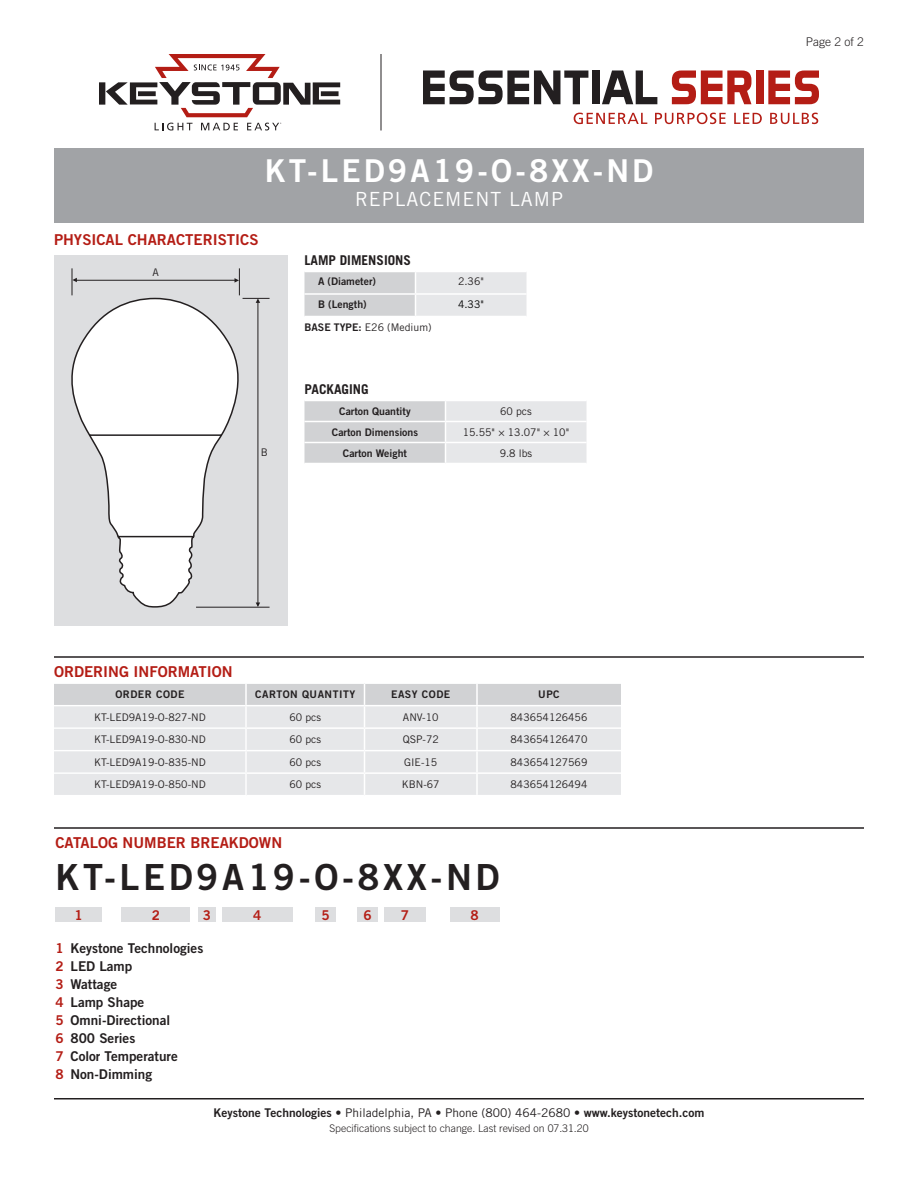
<style>
.page{position:relative;width:918px;height:1188px;background:#fff}
.page>*{position:absolute;margin:0;border:0;box-sizing:border-box;transform-origin:0 0}
.CatalogNumber{font:36px "Trade Gothic LT Std Bd 2";letter-spacing:.1em;color:#231f20}
.t1{font:31.5px "Trade Gothic LT Std Bd 2";letter-spacing:.1em;color:#fff}
.SubTitle{font:19.5px "Trade Gothic LT Std";letter-spacing:.05em;color:#fff}
.Heading_01{font:15px "Trade Gothic LT Std Bd 2";color:#b41d15}
.Catalog_Key{font:13.5px "Trade Gothic LT Std Bd 2";color:#231f20}
.Heading_02{font:700 13.5px "Trade Gothic LT Std";color:#231f20}
.Catalog_BarNumber{font:13.5px "Trade Gothic LT Std Bd 2";color:#b41d15}
.t2{font:12px "Trade Gothic LT Std Bd 2";color:#231f20}
.Page{font:300 12px "Trade Gothic LT Std";color:#231f20}
.Table_Text{font:10.5px "Trade Gothic LT Std";color:#231f20}
.Table_Header{font:10.5px "Trade Gothic LT Std Bd 2";color:#231f20}
.Rev{font:300 10.5px "Trade Gothic LT Std";color:#231f20}
.Table_Header_Caps{font:10.5px "Trade Gothic LT Std Bd 2";letter-spacing:.05em;color:#231f20}
.Table_Text_Left{font:10.5px "Trade Gothic LT Std";color:#231f20}
.Table_Text-2{font:10.5px "Trade Gothic LT Std";color:#000}
.Art_Callout{font:10.5px "Trade Gothic LT Std";color:#231f20}
.s1{font-family:"Trade Gothic LT Std Bd 2"}
.s2{color:#b41d15}
.s3{font-family:"Trade Gothic LT Std"}
</style>
<div class="page">
<hr style="left:54px;top:1098px;width:810px;height:2px;background:#231f20">
<hr style="left:54px;top:656px;width:810px;height:2px;background:#231f20">
<hr style="left:54px;top:827px;width:810px;height:2px;background:#231f20">
<div style="left:56px;top:908px;width:46px;height:14px;background:#dddee0"></div>
<div style="left:122px;top:908px;width:68px;height:14px;background:#dddee0"></div>
<div style="left:198px;top:908px;width:18px;height:14px;background:#dddee0"></div>
<div style="left:222px;top:908px;width:70px;height:14px;background:#dddee0"></div>
<div style="left:357px;top:908px;width:21px;height:14px;background:#dddee0"></div>
<div style="left:315px;top:908px;width:21px;height:14px;background:#dddee0"></div>
<div style="left:384px;top:908px;width:42px;height:14px;background:#dddee0"></div>
<div style="left:450px;top:908px;width:50px;height:14px;background:#dddee0"></div>
<div style="left:54px;top:148px;width:810px;height:75px;background:#a1a3a6"></div>
<svg style="left:304px;top:401px;width:282px;height:62px;background:#dddee0"></svg>
<svg style="left:304px;top:272px;width:222px;height:44px;background:#dddee0"></svg>
<hr style="left:381px;top:54px;width:1px;height:76px;background:#231f20">
<svg style="left:99px;top:54px;width:241px;height:63px"></svg>
<svg style="left:155px;top:123px;width:38px;height:7px"></svg>
<svg style="left:201px;top:123px;width:37px;height:7px"></svg>
<svg style="left:247px;top:123px;width:34px;height:7px"></svg>
<svg style="left:423px;top:70px;width:165px;height:34px"></svg>
<div style="left:592px;top:70px;width:8px;height:34px;background:#231f20"></div>
<svg style="left:602px;top:70px;width:55px;height:34px"></svg>
<svg style="left:672px;top:70px;width:79px;height:34px"></svg>
<div style="left:756px;top:70px;width:8px;height:34px;background:#b41d15"></div>
<svg style="left:768px;top:70px;width:51px;height:34px"></svg>
<svg style="left:574px;top:113px;width:73px;height:11px"></svg>
<svg style="left:655px;top:113px;width:71px;height:11px"></svg>
<svg style="left:734px;top:113px;width:28px;height:11px"></svg>
<svg style="left:770px;top:113px;width:48px;height:11px"></svg>
<div style="left:54px;top:255px;width:234px;height:371px;background:#dddee0"></div>
<hr style="left:258px;top:302px;width:1px;height:303px;background:#231f20">
<hr style="left:196px;top:607px;width:74px;height:1px;background:#231f20">
<svg style="left:256px;top:602px;width:4px;height:5px"></svg>
<svg style="left:235px;top:268px;width:35px;height:35px"></svg>
<hr style="left:76px;top:280px;width:159px;height:1px;background:#231f20">
<svg style="left:72px;top:268px;width:5px;height:27px"></svg>
<svg style="left:54px;top:683px;width:567px;height:112px;background:#e3e4e6"></svg>
<hr style="left:476px;top:774px;width:2px;height:21px;background:#fff">
<svg style="left:71px;top:297px;width:180px;height:311px"></svg>
<p class="t1" style="left:265px;top:151px;width:390px">KT-LED9A19-O-8XX-ND</p>
<p class="SubTitle" style="left:355px;top:187px;width:209px">REPLACEMENT LAMP</p>
<p class="Heading_01" style="left:54px;top:230px;width:206px">PHYSICAL CHARACTERISTICS</p>
<p class="Art_Callout" style="left:152px;top:266px;width:8px">A</p>
<p class="Heading_02" style="left:304px;top:252px;width:108px">LAMP DIMENSIONS</p>
<p class="Table_Header" style="left:318px;top:275px;width:60px">A (Diameter)</p>
<p class="Table_Text" style="left:458px;top:275px;width:27px">2.36"</p>
<p class="Table_Header" style="left:318px;top:297px;width:50px">B (Length)</p>
<p class="Table_Text-2" style="left:458px;top:297px;width:27px">4.33"</p>
<p class="Table_Text_Left" style="left:304px;top:321px;width:129px"><span class="s1">BASE TYPE:</span> E26 (Medium)</p>
<p class="Art_Callout" style="left:261px;top:445px;width:9px">B</p>
<p class="Heading_02" style="left:304px;top:381px;width:66px">PACKAGING</p>
<p class="Table_Header" style="left:339px;top:405px;width:73px">Carton Quantity</p>
<p class="Table_Text" style="left:500px;top:405px;width:33px">60 pcs</p>
<p class="Table_Header" style="left:332px;top:426px;width:88px">Carton Dimensions</p>
<p class="Table_Text" style="left:463px;top:426px;width:108px">15.55" × 13.07" × 10"</p>
<p class="Table_Header" style="left:343px;top:447px;width:66px">Carton Weight</p>
<p class="Table_Text" style="left:500px;top:447px;width:34px">9.8 lbs</p>
<p class="Heading_01" style="left:54px;top:662px;width:180px">ORDERING INFORMATION</p>
<p class="Table_Header_Caps" style="left:115px;top:688px;width:71px">ORDER CODE</p>
<p class="Table_Header_Caps" style="left:255px;top:688px;width:102px">CARTON QUANTITY</p>
<p class="Table_Header_Caps" style="left:391px;top:688px;width:61px">EASY CODE</p>
<p class="Table_Header_Caps" style="left:538px;top:688px;width:23px">UPC</p>
<p class="Table_Text" style="left:94px;top:711px;width:113px">KT-LED9A19-O-827-ND</p>
<p class="Table_Text" style="left:289px;top:711px;width:33px">60 pcs</p>
<p class="Table_Text" style="left:403px;top:711px;width:37px">ANV-10</p>
<p class="Table_Text" style="left:511px;top:711px;width:78px">843654126456</p>
<p class="Table_Text" style="left:94px;top:733px;width:113px">KT-LED9A19-O-830-ND</p>
<p class="Table_Text" style="left:289px;top:733px;width:33px">60 pcs</p>
<p class="Table_Text" style="left:403px;top:733px;width:38px">QSP-72</p>
<p class="Table_Text" style="left:511px;top:733px;width:78px">843654126470</p>
<p class="Table_Text" style="left:94px;top:756px;width:113px">KT-LED9A19-O-835-ND</p>
<p class="Table_Text" style="left:289px;top:756px;width:33px">60 pcs</p>
<p class="Table_Text" style="left:404px;top:756px;width:35px">GIE-15</p>
<p class="Table_Text" style="left:511px;top:756px;width:78px">843654127569</p>
<p class="Table_Text" style="left:94px;top:778px;width:113px">KT-LED9A19-O-850-ND</p>
<p class="Table_Text" style="left:289px;top:778px;width:33px">60 pcs</p>
<p class="Table_Text" style="left:402px;top:778px;width:39px">KBN-67</p>
<p class="Table_Text" style="left:511px;top:778px;width:78px">843654126494</p>
<p class="Heading_01" style="left:56px;top:833px;width:228px">CATALOG NUMBER BREAKDOWN</p>
<p class="CatalogNumber" style="left:56px;top:855px;width:446px">KT-LED9A19-O-8XX-ND</p>
<p class="Catalog_BarNumber" style="left:75px;top:907px;width:10px">1</p>
<p class="Catalog_BarNumber" style="left:152px;top:907px;width:10px">2</p>
<p class="Catalog_BarNumber" style="left:203px;top:907px;width:10px">3</p>
<p class="Catalog_BarNumber" style="left:253px;top:907px;width:10px">4</p>
<p class="Catalog_BarNumber" style="left:321px;top:907px;width:10px">5</p>
<p class="Catalog_BarNumber" style="left:363px;top:907px;width:10px">6</p>
<p class="Catalog_BarNumber" style="left:401px;top:907px;width:10px">7</p>
<p class="Catalog_BarNumber" style="left:471px;top:907px;width:10px">8</p>
<p class="Catalog_Key" style="left:56px;top:940px;width:149px"><span class="s2">1</span> Keystone Technologies</p>
<p class="Catalog_Key" style="left:56px;top:958px;width:78px"><span class="s2">2</span> LED Lamp</p>
<p class="Catalog_Key" style="left:56px;top:976px;width:63px"><span class="s2">3</span> Wattage</p>
<p class="Catalog_Key" style="left:56px;top:994px;width:90px"><span class="s2">4</span> Lamp Shape</p>
<p class="Catalog_Key" style="left:56px;top:1012px;width:116px"><span class="s2">5</span> Omni-Directional</p>
<p class="Catalog_Key" style="left:56px;top:1030px;width:81px"><span class="s2">6</span> 800 Series</p>
<p class="Catalog_Key" style="left:56px;top:1048px;width:124px"><span class="s2">7</span> Color Temperature</p>
<p class="Catalog_Key" style="left:56px;top:1066px;width:98px"><span class="s2">8</span> Non-Dimming</p>
<p class="t2" style="left:214px;top:1105px;width:492px">Keystone Technologies <span class="s3">• Philadelphia, PA • Phone (800) 464-2680 •</span> www.keystonetech.com</p>
<p class="Rev" style="left:329px;top:1122px;width:261px">Specifications subject to change. Last revised on 07.31.20</p>
<p class="Page" style="left:806px;top:35px;width:60px">Page 2 of 2</p>
</div>
